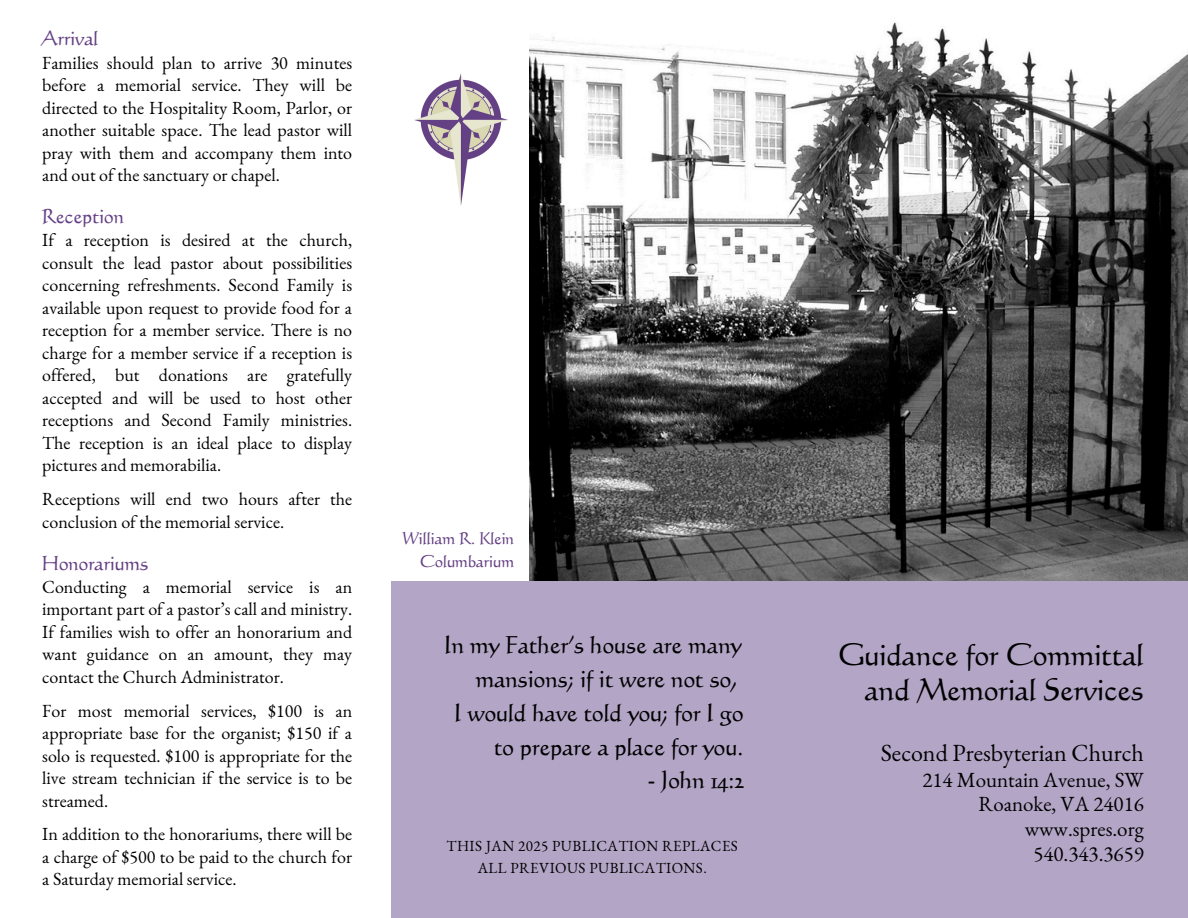
<style>
.page{position:relative;width:1188px;height:918px;background:#fff}
.page>*{position:absolute;margin:0;border:0;box-sizing:border-box;transform-origin:0 0}
.t1{font:30px/34.8px "Codex Com";color:#000;text-align:right}
.t2{font:24px/33.8px "Codex Com";color:#000;text-align:right}
.t3{font:24px "EB Garamond";color:#000}
.t4{font:21px/24.8px "EB Garamond";color:#000;text-align:right}
.t5{font:19.8px "Codex Com";color:#654085}
.t6{font:18px/22.5px "EB Garamond";color:#000;text-align:justify}
.t7{font:16.5px/23.7px "Codex Com";color:#654085;text-align:right}
.t8{font:15px "EB Garamond";letter-spacing:.03em;color:#000}
</style>
<div class="page">
<div style="left:392px;top:581px;width:796px;height:337px;background:#b3a5c6"></div>
<img style="left:529px;top:22px;width:659px;height:558px">
<img style="left:415px;top:74px;width:92px;height:132px">
<h3 class="t5" style="left:42px;top:27px;width:58px">Arrival</h3>
<h3 class="t6" style="left:42px;top:51px;width:311px">Families should plan to arrive 30 minutes before a memorial service. They will be directed to the Hospitality Room, Parlor, or another suitable space. The lead pastor will pray with them and accompany them into and out of the sanctuary or chapel.</h3>
<h3 class="t5" style="left:42px;top:204px;width:83px">Reception</h3>
<h3 class="t6" style="left:42px;top:229px;width:311px">If a reception is desired at the church, consult the lead pastor about possibilities concerning refreshments. Second Family is available upon request to provide food for a reception for a member service. There is no charge for a member service if a reception is offered, but donations are gratefully accepted and will be used to host other receptions and Second Family ministries.<br>The reception is an ideal place to display pictures and memorabilia.</h3>
<h3 class="t6" style="left:42px;top:487px;width:311px">Receptions will end two hours after the conclusion of the memorial service.</h3>
<h3 class="t5" style="left:42px;top:551px;width:108px">Honorariums</h3>
<h3 class="t6" style="left:42px;top:575px;width:311px">Conducting a memorial service is an important part of a pastor’s call and ministry.<br>If families wish to offer an honorarium and want guidance on an amount, they may contact the Church Administrator.</h3>
<h3 class="t6" style="left:42px;top:699px;width:311px">For most memorial services, $100 is an appropriate base for the organist; $150 if a solo is requested. $100 is appropriate for the live stream technician if the service is to be streamed.</h3>
<h3 class="t6" style="left:42px;top:823px;width:311px">In addition to the honorariums, there will be a charge of $500 to be paid to the church for a Saturday memorial service.</h3>
<h2 class="t7" style="left:402px;top:526px;width:113px">William R. Klein<br>Columbarium</h2>
<p class="t2" style="left:444px;top:628px;width:301px">In my Father’s house are many mansions; if it were not so,<br>I would have told you; for I go to prepare a place for you.</p>
<p class="t2" style="left:648px;top:763px;width:97px">- John 14:2</p>
<p class="t8" style="left:447px;top:836px;width:293px">THIS JAN 2025 PUBLICATION REPLACES</p>
<p class="t8" style="left:478px;top:858px;width:231px">ALL PREVIOUS PUBLICATIONS.</p>
<p class="t1" style="left:838px;top:638px;width:307px">Guidance for Committal and Memorial Services</p>
<h3 class="t3" style="left:881px;top:736px;width:265px">Second Presbyterian Church</h3>
<h3 class="t4" style="left:922px;top:767px;width:223px">214 Mountain Avenue, SW<br>Roanoke, VA 24016 www.spres.org<br>540.343.3659</h3>
</div>
